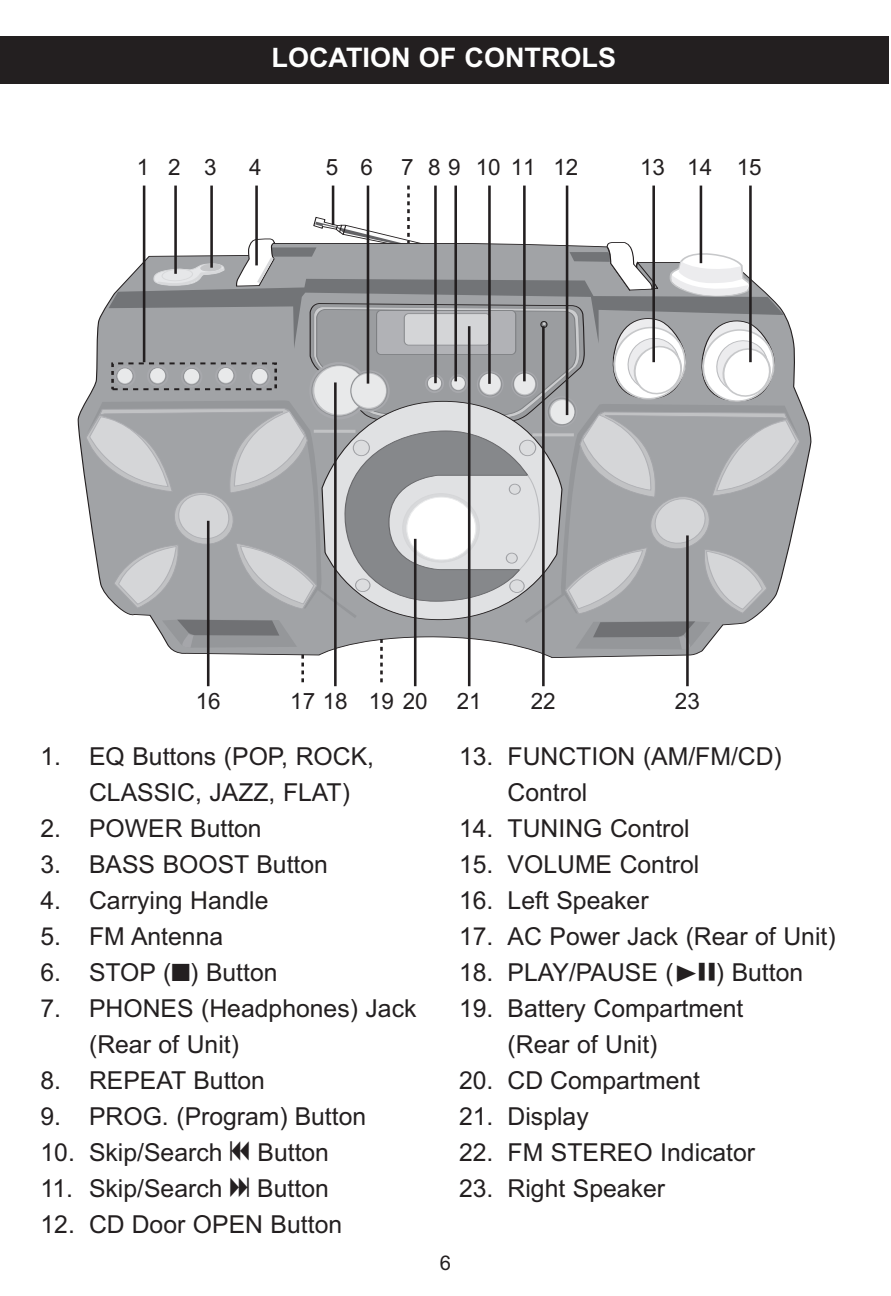
<style>
.page{position:relative;width:891px;height:1296px;background:#fff}
.page>*{position:absolute;margin:0;border:0;box-sizing:border-box;transform-origin:0 0}
.t1{font:700 27px "Arial";color:#fff}
.t2{font:24.75px/36px "Arial";color:#231f20}
.t3{font:22.5px "Arial";color:#231f20}
.t4{font:20.25px "Arial";color:#231f20}
.s1{font-family:"Treasure Chest"}
</style>
<div class="page">
<div style="left:0;top:36px;width:889px;height:47px;background:#231f20"></div>
<svg style="left:85px;top:186px;width:716px;height:500px"></svg>
<hr style="left:207px;top:521px;width:2px;height:165px;background:#231f20">
<hr style="left:686px;top:535px;width:3px;height:151px;background:#231f20">
<p class="t1" style="left:272px;top:42px;width:346px">LOCATION OF CONTROLS</p>
<p class="t3" style="left:168px;top:155px;width:50px">2 3</p>
<p class="t3" style="left:249px;top:155px;width:14px">4</p>
<p class="t3" style="left:326px;top:155px;width:137px">5 6 789</p>
<p class="t3" style="left:476px;top:155px;width:104px">10 11 12</p>
<p class="t3" style="left:640px;top:155px;width:123px">13 14 15</p>
<p class="t3" style="left:196px;top:688px;width:27px">16</p>
<p class="t3" style="left:290px;top:688px;width:139px">17 18 19 20</p>
<p class="t3" style="left:457px;top:688px;width:27px">21</p>
<p class="t3" style="left:675px;top:688px;width:27px">23</p>
<p class="t3" style="left:531px;top:688px;width:27px">22</p>
<p class="t2" style="left:89px;top:739px;width:286px;text-indent:-49px">1. EQ Buttons (POP, ROCK,<br>CLASSIC, JAZZ, FLAT)</p>
<p class="t2" style="left:41px;top:811px;width:223px">2. POWER Button</p>
<p class="t2" style="left:41px;top:847px;width:289px">3. BASS BOOST Button</p>
<p class="t2" style="left:41px;top:883px;width:230px">4. Carrying Handle</p>
<p class="t2" style="left:41px;top:919px;width:184px">5. FM Antenna</p>
<p class="t2" style="left:41px;top:955px;width:239px">6. STOP (■) Button</p>
<p class="t2" style="left:89px;top:991px;width:329px;text-indent:-49px">7. PHONES (Headphones) Jack (Rear of Unit)</p>
<p class="t2" style="left:41px;top:1063px;width:226px">8. REPEAT Button</p>
<p class="t2" style="left:41px;top:1099px;width:327px">9. PROG. (Program) Button</p>
<p class="t2" style="left:41px;top:1135px;width:290px">10. Skip/Search <span class="s1">o</span> Button</p>
<p class="t2" style="left:40px;top:1171px;width:290px">11. Skip/Search <span class="s1">n</span> Button</p>
<p class="t2" style="left:41px;top:1207px;width:303px">12. CD Door OPEN Button</p>
<p class="t2" style="left:508px;top:739px;width:276px;text-indent:-49px">13. FUNCTION (AM/FM/CD)<br>Control</p>
<p class="t2" style="left:459px;top:811px;width:232px">14. TUNING Control</p>
<p class="t2" style="left:459px;top:847px;width:242px">15. VOLUME Control</p>
<p class="t2" style="left:459px;top:883px;width:191px">16. Left Speaker</p>
<p class="t2" style="left:459px;top:919px;width:378px">17. AC Power Jack (Rear of Unit)</p>
<p class="t2" style="left:459px;top:955px;width:346px">18. PLAY/PAUSE (<span class="s1">®p</span>) Button</p>
<p class="t2" style="left:508px;top:991px;width:237px;text-indent:-49px">19. Battery Compartment (Rear of Unit)</p>
<p class="t2" style="left:459px;top:1063px;width:243px">20. CD Compartment</p>
<p class="t2" style="left:459px;top:1099px;width:131px">21. Display</p>
<p class="t2" style="left:459px;top:1135px;width:298px">22. FM STEREO Indicator</p>
<p class="t2" style="left:459px;top:1171px;width:208px">23. Right Speaker</p>
<p class="t4" style="left:440px;top:1251px;width:13px">6</p>
</div>
